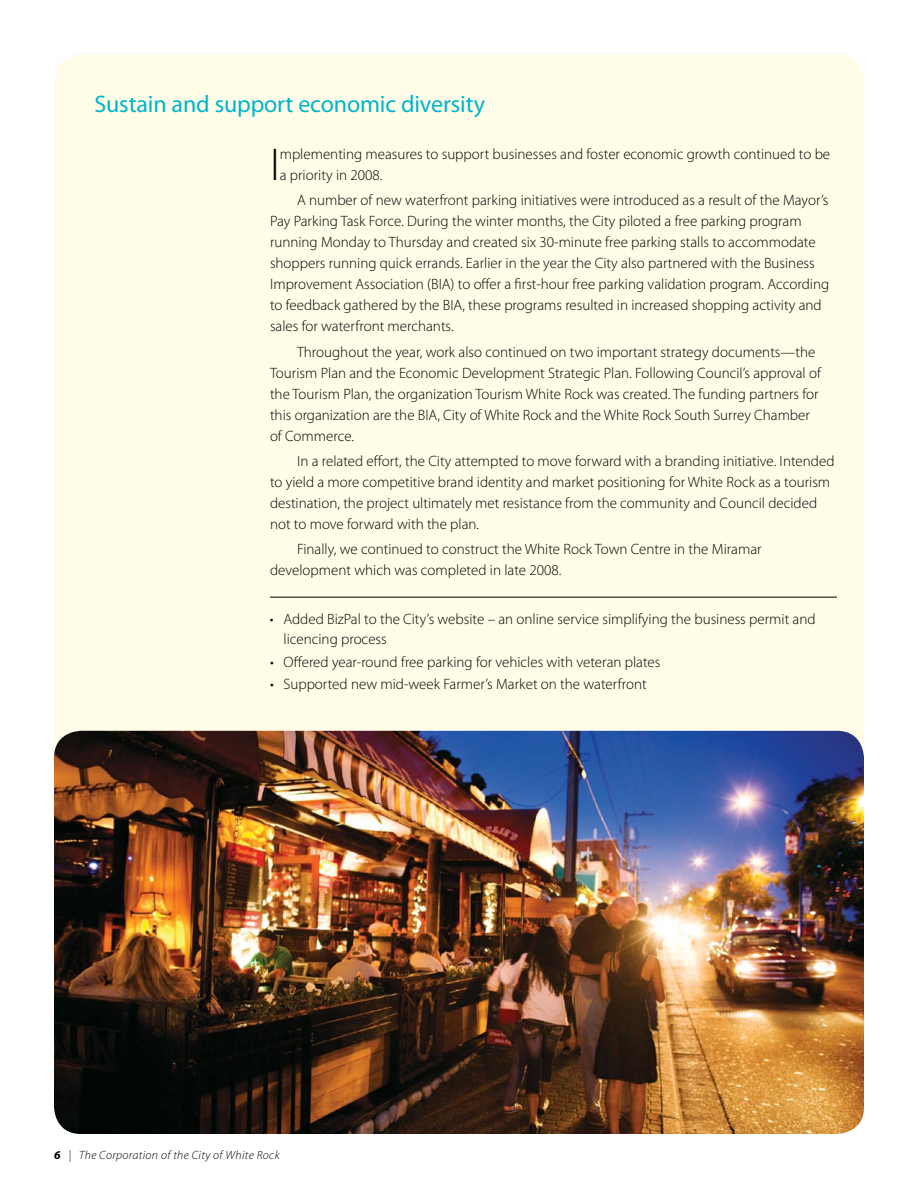
<style>
.page{position:relative;width:918px;height:1188px;background:#fff}
.page>*{position:absolute;margin:0;border:0;box-sizing:border-box;transform-origin:0 0}
.t1{font:300 46.2px "Myriad Pro";color:#000}
.t2{font:24px "Myriad Pro";letter-spacing:-.005em;color:#00b5cc}
.t3{font:300 15px/21px "Myriad Pro";color:#000}
.t4{font:italic 300 12px "Myriad Pro";letter-spacing:.03em;color:#000}
</style>
<div class="page">
<div style="left:55px;top:54px;width:809px;height:1080px;background:#fffde8;border-radius:27px"></div>
<hr style="left:270px;top:597px;width:567px;height:1px;background:#000">
<img style="left:54px;top:731px;width:810px;height:403px;border-radius:27px">
<h2 class="t2" style="left:94px;top:89px;width:392px">Sustain and support economic diversity</h2>
<h1 class="t1" style="left:270px;top:137px;width:11px">I</h1>
<p class="t3" style="left:280px;top:143px;width:552px">mplementing measures to support businesses and foster economic growth continued to be a priority in 2008.</p>
<p class="t3" style="left:270px;top:190px;width:561px;text-indent:27px">A number of new waterfront parking initiatives were introduced as a result of the Mayor’s Pay Parking Task Force. During the winter months, the City piloted a free parking program running Monday to Thursday and created six 30-minute free parking stalls to accommodate shoppers running quick errands. Earlier in the year the City also partnered with the Business Improvement Association (BIA) to offer a first-hour free parking validation program. According to feedback gathered by the BIA, these programs resulted in increased shopping activity and sales for waterfront merchants.</p>
<p class="t3" style="left:270px;top:341px;width:553px;text-indent:27px">Throughout the year, work also continued on two important strategy documents—the Tourism Plan and the Economic Development Strategic Plan. Following Council’s approval of the Tourism Plan, the organization Tourism White Rock was created. The funding partners for this organization are the BIA, City of White Rock and the White Rock South Surrey Chamber of Commerce.</p>
<p class="t3" style="left:270px;top:450px;width:566px;text-indent:27px">In a related effort, the City attempted to move forward with a branding initiative. Intended to yield a more competitive brand identity and market positioning for White Rock as a tourism destination, the project ultimately met resistance from the community and Council decided not to move forward with the plan.</p>
<p class="t3" style="left:270px;top:539px;width:493px;text-indent:27px">Finally, we continued to construct the White Rock Town Centre in the Miramar development which was completed in late 2008.</p>
<p class="t3" style="left:284px;top:609px;width:534px;line-height:19.5px;text-indent:-14px">• Added BizPal to the City’s website – an online service simplifying the business permit and licencing process</p>
<p class="t3" style="left:270px;top:651px;width:392px">• Offered year-round free parking for vehicles with veteran plates</p>
<p class="t3" style="left:270px;top:674px;width:378px">• Supported new mid-week Farmer’s Market on the waterfront</p>
<p class="t4" style="left:69px;top:1148px;width:212px">| The Corporation of the City of White Rock</p>
</div>
